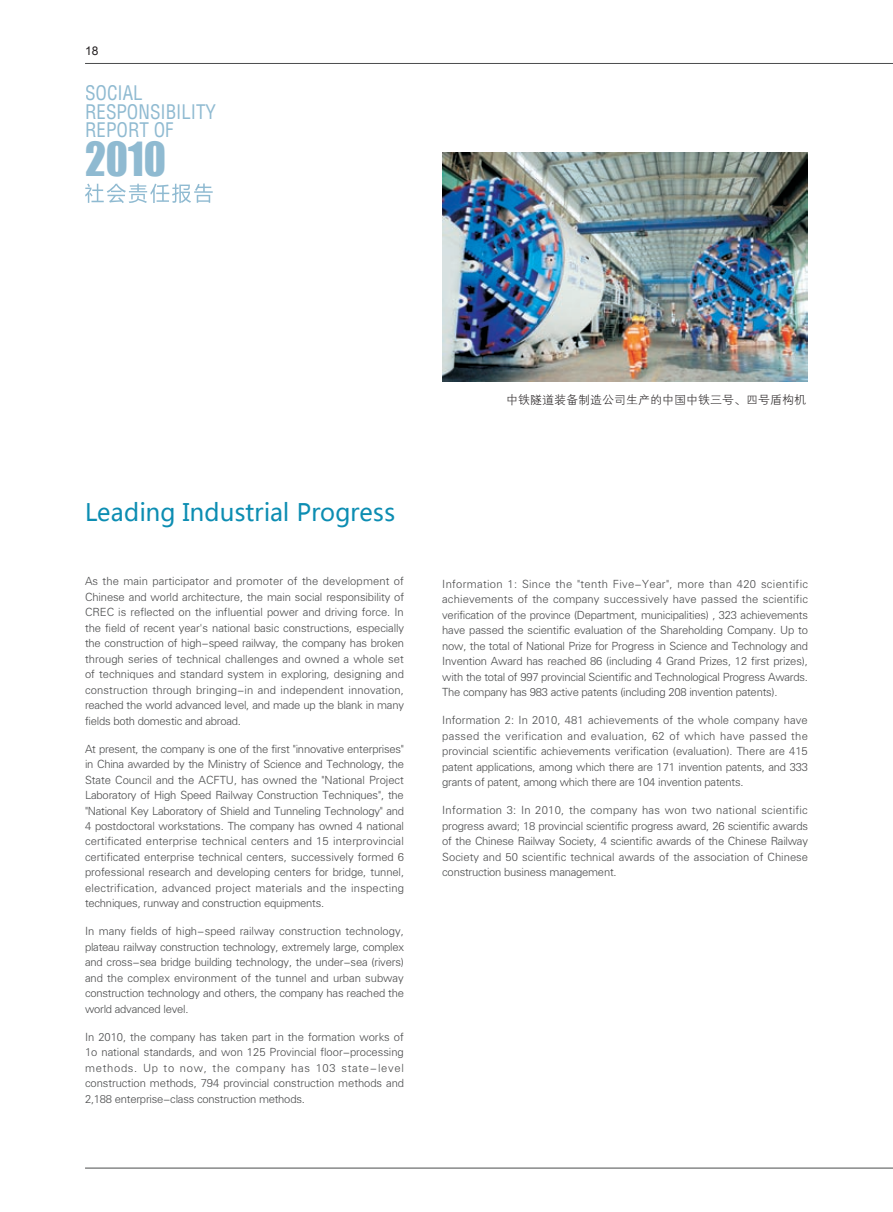
<style>
.page{position:relative;width:893px;height:1212px;background:#fff}
.page>*{position:absolute;margin:0;border:0;box-sizing:border-box;transform-origin:0 0}
.t1{font:43.2px "Impact";color:#8fbad1;scale:.96 1}
.t2{font:23.85px "Microsoft Ya Hei";color:#0c8db2}
.t3{font:condensed 19.65px/18.6px "Helvetica";color:#8fbad1;scale:.96 1}
.t4{font:12px "FZXH1 JW GB1 0";color:#231f20}
.t5{font:12px "Arial";color:#231f20}
.t6{font:11.25px/15.5px "FZXH1 JW GB1 0";letter-spacing:-.02em;color:#4b4c4d;text-align:justify}
</style>
<div class="page">
<hr style="left:85px;top:63px;width:808px;height:1px;background:#4b4c4d">
<hr style="left:85px;top:1168px;width:808px;height:1px;background:#4b4c4d">
<svg style="left:85px;top:183px;width:128px;height:20px"></svg>
<img style="left:442px;top:152px;width:366px;height:230px">
<p class="t5" style="left:85px;top:43px;width:15px">18</p>
<h3 class="t3" style="left:85px;top:83px;width:138px">SOCIAL<br>RESPONSIBILITY<br>REPORT OF</h3>
<h1 class="t1" style="left:85px;top:126px;width:86px">2010</h1>
<p class="t4" style="left:506px;top:393px;width:301px">中铁隧道装备制造公司生产的中国中铁三号、四号盾构机</p>
<h2 class="t2" style="left:85px;top:496px;width:312px">Leading Industrial Progress</h2>
<p class="t6" style="left:85px;top:574px;width:321px">As the main participator and promoter of the development of Chinese and world architecture, the main social responsibility of CREC is reflected on the influential power and driving force. In the field of recent year's national basic constructions, especially the construction of high-speed railway, the company has broken through series of technical challenges and owned a whole set of techniques and standard system in exploring, designing and construction through bringing-in and independent innovation, reached the world advanced level, and made up the blank in many fields both domestic and abroad.</p>
<p class="t6" style="left:85px;top:741px;width:321px">At present, the company is one of the first "innovative enterprises" in China awarded by the Ministry of Science and Technology, the State Council and the ACFTU, has owned the "National Project Laboratory of High Speed Railway Construction Techniques", the "National Key Laboratory of Shield and Tunneling Technology" and 4 postdoctoral workstations. The company has owned 4 national certificated enterprise technical centers and 15 interprovincial certificated enterprise technical centers, successively formed 6 professional research and developing centers for bridge, tunnel, electrification, advanced project materials and the inspecting techniques, runway and construction equipments.</p>
<p class="t6" style="left:85px;top:924px;width:320px">In many fields of high-speed railway construction technology, plateau railway construction technology, extremely large, complex and cross-sea bridge building technology, the under-sea (rivers) and the complex environment of the tunnel and urban subway construction technology and others, the company has reached the world advanced level.</p>
<p class="t6" style="left:85px;top:1029px;width:321px">In 2010, the company has taken part in the formation works of 1o national standards, and won 125 Provincial floor-processing methods. Up to now, the company has 103 state-level construction methods, 794 provincial construction methods and 2,188 enterprise-class construction methods.</p>
<p class="t6" style="left:442px;top:576px;width:367px">Information 1: Since the "tenth Five-Year", more than 420 scientific achievements of the company successively have passed the scientific verification of the province (Department, municipalities) , 323 achievements have passed the scientific evaluation of the Shareholding Company. Up to now, the total of National Prize for Progress in Science and Technology and Invention Award has reached 86 (including 4 Grand Prizes, 12 first prizes), with the total of 997 provincial Scientific and Technological Progress Awards.<br>The company has 983 active patents (including 208 invention patents).</p>
<p class="t6" style="left:442px;top:713px;width:367px">Information 2: In 2010, 481 achievements of the whole company have passed the verification and evaluation, 62 of which have passed the provincial scientific achievements verification (evaluation). There are 415 patent applications, among which there are 171 invention patents, and 333 grants of patent, among which there are 104 invention patents.</p>
<p class="t6" style="left:442px;top:803px;width:367px">Information 3: In 2010, the company has won two national scientific progress award; 18 provincial scientific progress award, 26 scientific awards of the Chinese Railway Society, 4 scientific awards of the Chinese Railway Society and 50 scientific technical awards of the association of Chinese construction business management.</p>
</div>
